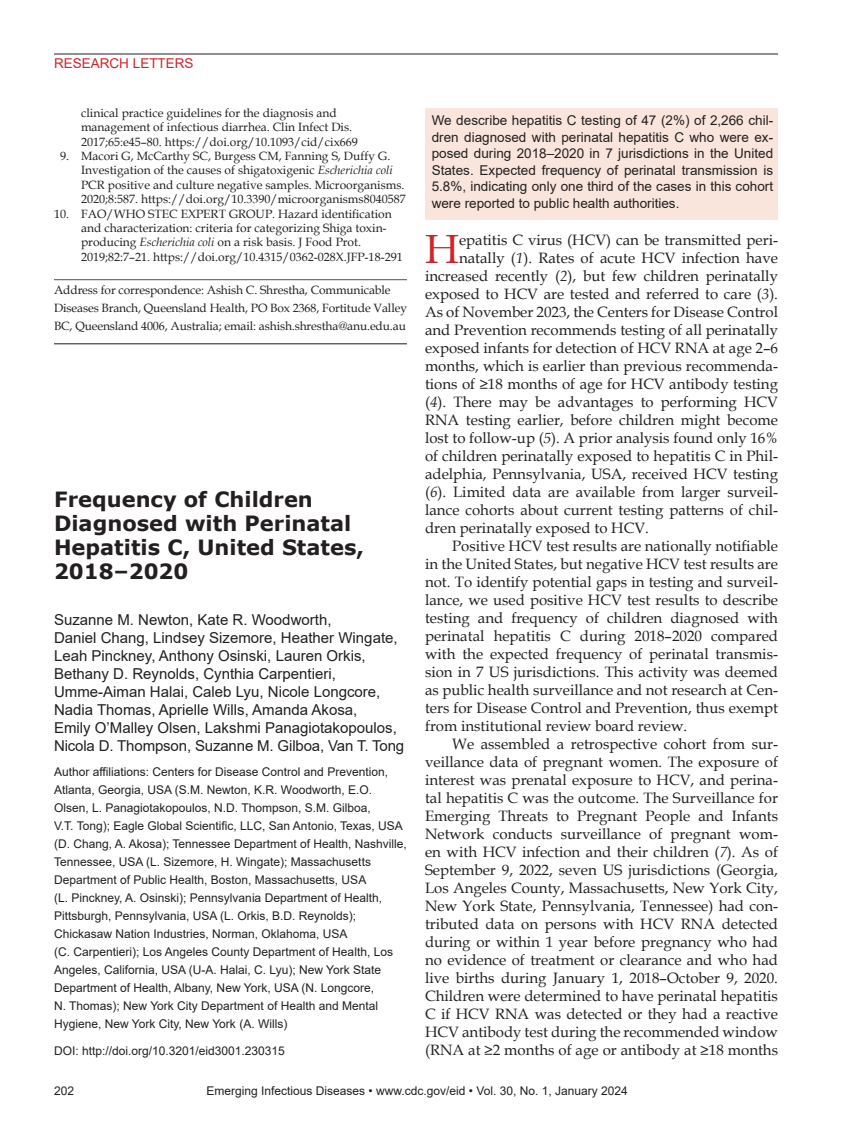
<style>
.page{position:relative;width:851px;height:1134px;background:#fff}
.page>*{position:absolute;margin:0;border:0;box-sizing:border-box;transform-origin:0 0}
.t1{font:40.8px "Book Antiqua";color:#d1232a}
.t2{font:700 21px/24px "Verdana";color:#231f20}
.t3{font:15px "Book Antiqua";color:#231f20}
.t4{font:15px/18px "Arial";color:#231f20}
.t5{font:13.5px/16.5px "Arial";color:#231f20;text-align:justify}
.t6{font:13.5px "Arial";color:#d1232a}
.t7{font:12px/18px "Arial";color:#231f20}
.t8{font:12px/14.4px "Book Antiqua";color:#231f20}
.s1{font-style:italic}
</style>
<div class="page">
<hr style="left:54px;top:54px;width:724px;height:1px;background:#231f20">
<hr style="left:54px;top:279px;width:353px;height:1px;background:#636366">
<hr style="left:54px;top:343px;width:353px;height:1px;background:#313232">
<div style="left:425px;top:108px;width:352px;height:111px;background:#f9e5dc"></div>
<p class="t6" style="left:54px;top:54px;width:141px">RESEARCH LETTERS</p>
<p class="t8" style="left:81px;top:105px;width:278px">clinical practice guidelines for the diagnosis and management of infectious diarrhea. Clin Infect Dis.<br>2017;65:e45–80. https://doi.org/10.1093/cid/cix669</p>
<p class="t8" style="left:81px;top:148px;width:326px;text-indent:-21px">9. Macori G, McCarthy SC, Burgess CM, Fanning S, Duffy G.<br>Investigation of the causes of shigatoxigenic <span class="s1">Escherichia coli </span>PCR positive and culture negative samples. Microorganisms.<br>2020;8:587. https://doi.org/10.3390/microorganisms8040587</p>
<p class="t8" style="left:81px;top:206px;width:323px;text-indent:-27px">10. FAO/WHO STEC EXPERT GROUP. Hazard identification and characterization: criteria for categorizing Shiga toxin&shy;producing <span class="s1">Escherichia coli</span> on a risk basis. J Food Prot.<br>2019;82:7–21. https://doi.org/10.4315/0362-028X.JFP-18-291</p>
<p class="t8" style="left:54px;top:280px;width:354px;line-height:18px">Address for correspondence: Ashish C. Shrestha, Communicable<br>Diseases Branch, Queensland Health, PO Box 2368, Fortitude Valley<br>BC, Queensland 4006, Australia; email: ashish.shrestha@anu.edu.au</p>
<h2 class="t2" style="left:54px;top:487px;width:311px">Frequency of Children<br>Diagnosed with Perinatal<br>Hepatitis C, United States,<br>2018–2020</h2>
<p class="t4" style="left:54px;top:611px;width:352px">Suzanne M. Newton, Kate R. Woodworth,<br>Daniel Chang, Lindsey Sizemore, Heather Wingate, Leah Pinckney, Anthony Osinski, Lauren Orkis, Bethany D. Reynolds, Cynthia Carpentieri, Umme-Aiman Halai, Caleb Lyu, Nicole Longcore, Nadia Thomas, Aprielle Wills, Amanda Akosa,<br>Emily O’Malley Olsen, Lakshmi Panagiotakopoulos, Nicola D. Thompson, Suzanne M. Gilboa, Van T. Tong</p>
<p class="t7" style="left:54px;top:763px;width:354px">Author affiliations: Centers for Disease Control and Prevention, Atlanta, Georgia, USA (S.M. Newton, K.R. Woodworth, E.O.<br>Olsen, L. Panagiotakopoulos, N.D. Thompson, S.M. Gilboa,<br>V.T. Tong); Eagle Global Scientific, LLC, San Antonio, Texas, USA (D. Chang, A. Akosa); Tennessee Department of Health, Nashville, Tennessee, USA (L. Sizemore, H. Wingate); Massachusetts Department of Public Health, Boston, Massachusetts, USA<br>(L. Pinckney, A. Osinski); Pennsylvania Department of Health, Pittsburgh, Pennsylvania, USA (L. Orkis, B.D. Reynolds); Chickasaw Nation Industries, Norman, Oklahoma, USA<br>(C. Carpentieri); Los Angeles County Department of Health, Los Angeles, California, USA (U-A. Halai, C. Lyu); New York State Department of Health, Albany, New York, USA (N. Longcore,<br>N. Thomas); New York City Department of Health and Mental Hygiene, New York City, New York (A. Wills)</p>
<p class="t7" style="left:54px;top:1042px;width:232px">DOI: http://doi.org/10.3201/eid3001.230315</p>
<p class="t5" style="left:431px;top:112px;width:343px">We describe hepatitis C testing of 47 (2%) of 2,266 chil&shy;dren diagnosed with perinatal hepatitis C who were ex&shy;posed during 2018–2020 in 7 jurisdictions in the United States. Expected frequency of perinatal transmission is 5.8%, indicating only one third of the cases in this cohort were reported to public health authorities.</p>
<h1 class="t1" style="left:425px;top:221px;width:35px">H</h1>
<p class="t3" style="left:459px;top:229px;width:320px">epatitis C virus (HCV) can be transmitted peri-</p>
<p class="t3" style="left:459px;top:247px;width:320px">natally (<span class="s1">1</span>). Rates of acute HCV infection have</p>
<p class="t3" style="left:425px;top:265px;width:354px">increased recently (<span class="s1">2</span>), but few children perinatally</p>
<p class="t3" style="left:425px;top:283px;width:354px">exposed to HCV are tested and referred to care (<span class="s1">3</span>).</p>
<p class="t3" style="left:425px;top:301px;width:354px">As of November 2023, the Centers for Disease Control</p>
<p class="t3" style="left:425px;top:319px;width:354px">and Prevention recommends testing of all perinatally</p>
<p class="t3" style="left:425px;top:337px;width:354px">exposed infants for detection of HCV RNA at age 2–6</p>
<p class="t3" style="left:425px;top:355px;width:354px">months, which is earlier than previous recommenda-</p>
<p class="t3" style="left:425px;top:373px;width:354px">tions of ≥18 months of age for HCV antibody testing</p>
<p class="t3" style="left:425px;top:391px;width:354px">(<span class="s1">4</span>). There may be advantages to performing HCV</p>
<p class="t3" style="left:425px;top:409px;width:354px">RNA testing earlier, before children might become</p>
<p class="t3" style="left:425px;top:427px;width:354px">lost to follow-up (<span class="s1">5</span>). A prior analysis found only 16%</p>
<p class="t3" style="left:425px;top:445px;width:354px">of children perinatally exposed to hepatitis C in Phil-</p>
<p class="t3" style="left:425px;top:463px;width:354px">adelphia, Pennsylvania, USA, received HCV testing</p>
<p class="t3" style="left:425px;top:481px;width:354px">(<span class="s1">6</span>). Limited data are available from larger surveil-</p>
<p class="t3" style="left:425px;top:499px;width:354px">lance cohorts about current testing patterns of chil-</p>
<p class="t3" style="left:425px;top:517px;width:225px">dren perinatally exposed to HCV.</p>
<p class="t3" style="left:452px;top:535px;width:327px">Positive HCV test results are nationally notifiable</p>
<p class="t3" style="left:425px;top:553px;width:354px">in the United States, but negative HCV test results are</p>
<p class="t3" style="left:425px;top:571px;width:354px">not. To identify potential gaps in testing and surveil-</p>
<p class="t3" style="left:425px;top:589px;width:354px">lance, we used positive HCV test results to describe</p>
<p class="t3" style="left:425px;top:607px;width:354px">testing and frequency of children diagnosed with</p>
<p class="t3" style="left:425px;top:625px;width:354px">perinatal hepatitis C during 2018–2020 compared</p>
<p class="t3" style="left:425px;top:643px;width:354px">with the expected frequency of perinatal transmis-</p>
<p class="t3" style="left:425px;top:661px;width:354px">sion in 7 US jurisdictions. This activity was deemed</p>
<p class="t3" style="left:425px;top:679px;width:354px">as public health surveillance and not research at Cen-</p>
<p class="t3" style="left:425px;top:697px;width:354px">ters for Disease Control and Prevention, thus exempt</p>
<p class="t3" style="left:425px;top:715px;width:264px">from institutional review board review.</p>
<p class="t3" style="left:452px;top:733px;width:327px">We assembled a retrospective cohort from sur-</p>
<p class="t3" style="left:425px;top:751px;width:354px">veillance data of pregnant women. The exposure of</p>
<p class="t3" style="left:425px;top:769px;width:354px">interest was prenatal exposure to HCV, and perina-</p>
<p class="t3" style="left:425px;top:787px;width:354px">tal hepatitis C was the outcome. The Surveillance for</p>
<p class="t3" style="left:425px;top:805px;width:354px">Emerging Threats to Pregnant People and Infants</p>
<p class="t3" style="left:425px;top:823px;width:354px">Network conducts surveillance of pregnant wom-</p>
<p class="t3" style="left:425px;top:841px;width:354px">en with HCV infection and their children (<span class="s1">7</span>). As of</p>
<p class="t3" style="left:425px;top:859px;width:354px">September 9, 2022, seven US jurisdictions (Georgia,</p>
<p class="t3" style="left:425px;top:877px;width:354px">Los Angeles County, Massachusetts, New York City,</p>
<p class="t3" style="left:425px;top:895px;width:354px">New York State, Pennsylvania, Tennessee) had con-</p>
<p class="t3" style="left:425px;top:913px;width:354px">tributed data on persons with HCV RNA detected</p>
<p class="t3" style="left:425px;top:931px;width:354px">during or within 1 year before pregnancy who had</p>
<p class="t3" style="left:425px;top:949px;width:354px">no evidence of treatment or clearance and who had</p>
<p class="t3" style="left:425px;top:967px;width:354px">live births during January 1, 2018–October 9, 2020.</p>
<p class="t3" style="left:425px;top:985px;width:354px">Children were determined to have perinatal hepatitis</p>
<p class="t3" style="left:425px;top:1003px;width:354px">C if HCV RNA was detected or they had a reactive</p>
<p class="t3" style="left:425px;top:1021px;width:354px">HCV antibody test during the recommended window</p>
<p class="t3" style="left:425px;top:1039px;width:354px">(RNA at ≥2 months of age or antibody at ≥18 months</p>
<p class="t7" style="left:54px;top:1082px;width:22px">202</p>
<p class="t7" style="left:206px;top:1082px;width:423px">Emerging Infectious Diseases • www.cdc.gov/eid • Vol. 30, No. 1, January 2024</p>
</div>
